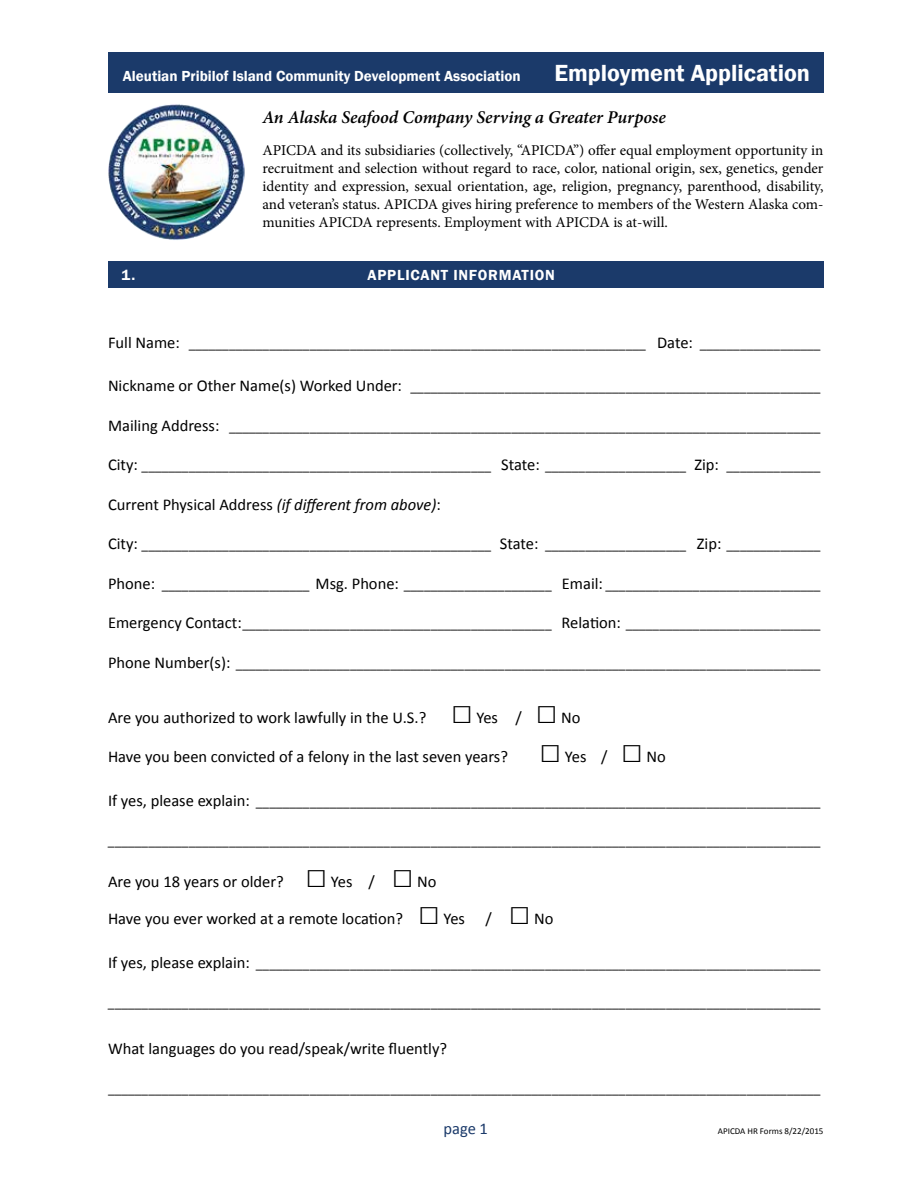
<style>
.page{position:relative;width:918px;height:1188px;background:#fff}
.page>*{position:absolute;margin:0;border:0;box-sizing:border-box;transform-origin:0 0}
.t1{font:600 24px "Franklin Gothic";color:#fff}
.t2{font:italic 600 18px "Minion Pro";letter-spacing:-.005em;color:#000}
.t3{font:16.5px "Calibri";color:#000}
.t4{font:16.5px "Calibri";color:#1b3a6a}
.t5{font:15px/18px "Minion Pro";color:#000;text-align:justify}
.t6{font:600 15px "Franklin Gothic";color:#fff}
.t7{font:600 15px "Franklin Gothic";letter-spacing:.05em;color:#fff}
.t8{font:13.5px "Calibri";color:#000}
.t9{font:9px "Calibri";color:#000}
.s1{font-size:16.5px}
.s2{font-style:italic}
.s3{font-size:36px}
</style>
<div class="page">
<div style="left:108px;top:52px;width:716px;height:40px;background:#1b3a6a"></div>
<div style="left:108px;top:261px;width:716px;height:27px;background:#1b3a6a"></div>
<img style="left:108px;top:104px;width:137px;height:136px;border-radius:68px">
<p class="t6" style="left:123px;top:66px;width:399px">Aleutian Pribilof Island Community Development Association</p>
<h1 class="t1" style="left:554px;top:58px;width:257px">Employment Application</h1>
<h2 class="t2" style="left:262px;top:105px;width:405px">An Alaska Seafood Company Serving a Greater Purpose</h2>
<p class="t5" style="left:262px;top:141px;width:563px">APICDA and its subsidiaries (collectively, “APICDA”) offer equal employment opportunity in recruitment and selection without regard to race, color, national origin, sex, genetics, gender identity and expression, sexual orientation, age, religion, pregnancy, parenthood, disability, and veteran’s status. APICDA gives hiring preference to members of the Western Alaska com&shy;munities APICDA represents. Employment with APICDA is at-will.</p>
<p class="t6" style="left:122px;top:266px;width:15px">1.</p>
<p class="t7" style="left:368px;top:266px;width:189px">APPLICANT INFORMATION</p>
<p class="t8" style="left:108px;top:335px;width:714px"><span class="s1">Full Name:</span> ____________________________________________________________________ <span class="s1">Date:</span> __________________</p>
<p class="t8" style="left:108px;top:378px;width:714px"><span class="s1">Nickname or Other Name(s) Worked Under:</span> _____________________________________________________________</p>
<p class="t8" style="left:108px;top:418px;width:714px"><span class="s1">Mailing Address:</span> ________________________________________________________________________________________</p>
<p class="t8" style="left:108px;top:457px;width:714px"><span class="s1">City:</span> ____________________________________________________ <span class="s1">State:</span> _____________________ <span class="s1">Zip:</span> ______________</p>
<p class="t3" style="left:108px;top:494px;width:334px">Current Physical Address <span class="s2">(if different from above)</span>:</p>
<p class="t8" style="left:108px;top:536px;width:714px"><span class="s1">City:</span> ____________________________________________________ <span class="s1">State:</span> _____________________ <span class="s1">Zip:</span> ______________</p>
<p class="t8" style="left:108px;top:576px;width:714px"><span class="s1">Phone:</span> ______________________ <span class="s1">Msg. Phone:</span> ______________________ <span class="s1">Email:</span> ________________________________</p>
<p class="t8" style="left:108px;top:615px;width:714px"><span class="s1">Emergency Contact:</span>______________________________________________ <span class="s1">Relation:</span> _____________________________</p>
<p class="t8" style="left:108px;top:655px;width:714px"><span class="s1">Phone Number(s):</span> _______________________________________________________________________________________</p>
<p class="t3" style="left:108px;top:707px;width:474px">Are you authorized to work lawfully in the U.S.? <span class="s3">□</span> Yes / <span class="s3">□</span> No</p>
<p class="t3" style="left:108px;top:746px;width:559px">Have you been convicted of a felony in the last seven years? <span class="s3">□</span> Yes / <span class="s3">□</span> No</p>
<p class="t8" style="left:108px;top:793px;width:714px"><span class="s1">If yes, please explain:</span> ____________________________________________________________________________________</p>
<p class="t8" style="left:108px;top:832px;width:714px">__________________________________________________________________________________________________________</p>
<p class="t3" style="left:108px;top:871px;width:330px">Are you 18 years or older? <span class="s3">□</span> Yes / <span class="s3">□</span> No</p>
<p class="t3" style="left:108px;top:909px;width:447px">Have you ever worked at a remote location? <span class="s3">□</span> Yes / <span class="s3">□</span> No</p>
<p class="t8" style="left:108px;top:955px;width:714px"><span class="s1">If yes, please explain:</span> ____________________________________________________________________________________</p>
<p class="t8" style="left:108px;top:994px;width:714px">__________________________________________________________________________________________________________</p>
<p class="t3" style="left:108px;top:1038px;width:341px">What languages do you read/speak/write fluently?</p>
<p class="t8" style="left:108px;top:1080px;width:714px">__________________________________________________________________________________________________________</p>
<p class="t4" style="left:443px;top:1118px;width:46px">page 1</p>
<p class="t9" style="left:718px;top:1125px;width:107px">APICDA HR Forms 8/22/2015</p>
</div>
